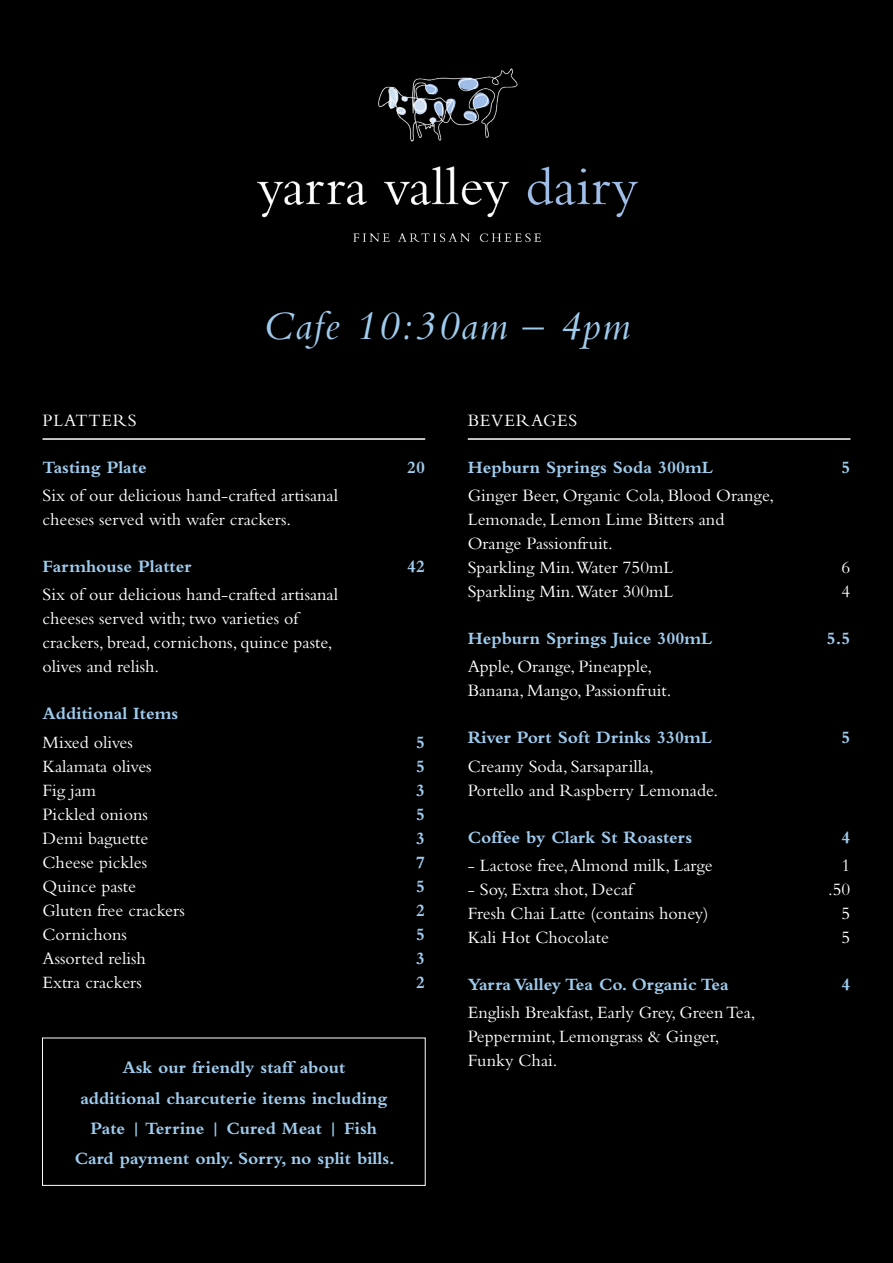
<style>
.page{position:relative;width:893px;height:1263px;background:#000}
.page>*{position:absolute;margin:0;border:0;box-sizing:border-box;transform-origin:0 0}
.t1{font:italic 42px "Bembo";letter-spacing:.04em;color:#9fcbed}
.t2{font:18px/24px "Bembo";color:#fff}
.t3{font:18px/24px "Bembo Std";color:#fff}
.t4{font:700 18px/30.2px "Bembo";color:#9fcbed;text-align:center}
.t5{font:18px "Bembo";letter-spacing:.04em;color:#fff}
.s1{font-family:"Bembo"}
.s2{font-family:"Bembo Std"}
</style>
<div class="page">
<hr style="left:43px;top:438px;width:382px;height:2px;background:#fff">
<hr style="left:468px;top:438px;width:382px;height:2px;background:#fff">
<img style="left:258px;top:68px;width:380px;height:174px">
<div style="left:42px;top:1037px;width:384px;height:149px;border:1px solid #fff"></div>
<h1 class="t1" style="left:262px;top:301px;width:370px">Cafe 10:30am – 4pm</h1>
<p class="t5" style="left:43px;top:409px;width:96px">PLATTERS</p>
<p class="t4" style="left:43px;top:452px;width:106px">Tasting Plate</p>
<p class="t4" style="left:407px;top:452px;width:19px">20</p>
<p class="t3" style="left:43px;top:483px;width:297px">Six of our delicious hand-crafted artisanal cheeses served with wafer crackers.</p>
<p class="t4" style="left:43px;top:551px;width:150px">Farmhouse Platter</p>
<p class="t4" style="left:407px;top:551px;width:19px">42</p>
<p class="t2" style="left:43px;top:582px;width:297px">Six of our delicious hand-crafted artisanal</p>
<p class="t3" style="left:43px;top:606px;width:291px"><span class="s1">ch</span>eeses served with; two varieties of crackers, bread, cornichons, quince paste, olives and relish.</p>
<p class="t4" style="left:43px;top:698px;width:137px">Additional Items</p>
<p class="t2" style="left:43px;top:730px;width:92px">Mixed olives</p>
<p class="t4" style="left:416px;top:727px;width:10px">5</p>
<p class="t2" style="left:43px;top:754px;width:111px">Kalamata olives</p>
<p class="t4" style="left:416px;top:751px;width:10px">5</p>
<p class="t2" style="left:43px;top:778px;width:55px">Fig jam</p>
<p class="t4" style="left:416px;top:775px;width:10px">3</p>
<p class="t2" style="left:43px;top:802px;width:107px">Pickled onions</p>
<p class="t4" style="left:416px;top:799px;width:10px">5</p>
<p class="t2" style="left:43px;top:826px;width:107px">Demi baguette</p>
<p class="t4" style="left:416px;top:823px;width:10px">3</p>
<p class="t2" style="left:43px;top:850px;width:106px">Cheese pickles</p>
<p class="t4" style="left:416px;top:847px;width:10px">7</p>
<p class="t2" style="left:43px;top:874px;width:95px">Quince paste</p>
<p class="t4" style="left:416px;top:871px;width:10px">5</p>
<p class="t2" style="left:43px;top:898px;width:144px">Gluten free crackers</p>
<p class="t4" style="left:416px;top:895px;width:10px">2</p>
<p class="t2" style="left:43px;top:922px;width:86px">Cornichons</p>
<p class="t4" style="left:416px;top:919px;width:10px">5</p>
<p class="t2" style="left:43px;top:946px;width:105px">Assorted relish</p>
<p class="t4" style="left:416px;top:943px;width:10px">3</p>
<p class="t2" style="left:43px;top:970px;width:101px">Extra crackers</p>
<p class="t4" style="left:416px;top:967px;width:10px">2</p>
<p class="t4" style="left:75px;top:1052px;width:321px">Ask our friendly staff about<br>additional charcuterie items including Pate | Terrine | Cured Meat | Fish Card payment only. Sorry, no split bills.</p>
<p class="t5" style="left:468px;top:409px;width:111px">BEVERAGES</p>
<p class="t4" style="left:468px;top:452px;width:247px">Hepburn Springs Soda 300mL</p>
<p class="t4" style="left:841px;top:452px;width:10px">5</p>
<p class="t2" style="left:468px;top:483px;width:308px">Ginger Beer, Organic Cola, Blood Orange,<br>Lemonade, Lemon Lime Bitters and<br>Orange Passionfruit.<br>Sparkling Min.Water 750mL</p>
<p class="t2" style="left:842px;top:555px;width:10px">6</p>
<p class="t2" style="left:468px;top:579px;width:207px">Sparkling Min.Water 300mL</p>
<p class="t2" style="left:842px;top:579px;width:10px">4</p>
<p class="t4" style="left:468px;top:623px;width:246px">Hepburn Springs Juice 300mL</p>
<p class="t4" style="left:827px;top:623px;width:25px">5.5</p>
<p class="t2" style="left:468px;top:654px;width:186px">Apple, Orange, Pin<span class="s2">eapple,</span></p>
<p class="t3" style="left:468px;top:678px;width:205px">Banana, Mango, Passionfruit.</p>
<p class="t4" style="left:468px;top:722px;width:245px">River Port Soft Drinks 330mL</p>
<p class="t4" style="left:841px;top:722px;width:10px">5</p>
<p class="t2" style="left:468px;top:754px;width:188px">Creamy Soda, Sa<span class="s2">rsaparilla,</span></p>
<p class="t3" style="left:468px;top:778px;width:252px">Portello and Raspberry Lemo<span class="s1">nade.</span></p>
<p class="t4" style="left:468px;top:822px;width:226px">Coffee by Clark St Roasters</p>
<p class="t4" style="left:841px;top:822px;width:10px">4</p>
<p class="t2" style="left:468px;top:853px;width:247px">- Lactose free, Almond m<span class="s2">ilk, Large</span></p>
<p class="t3" style="left:842px;top:853px;width:10px">1</p>
<p class="t3" style="left:468px;top:877px;width:167px">- Soy, Extra shot, Decaf</p>
<p class="t3" style="left:828px;top:877px;width:24px">.50</p>
<p class="t3" style="left:468px;top:901px;width:242px">Fresh Chai Latte (contains hon<span class="s1">ey)</span></p>
<p class="t2" style="left:842px;top:901px;width:10px">5</p>
<p class="t2" style="left:468px;top:925px;width:143px">Kali Hot Chocolate</p>
<p class="t2" style="left:842px;top:925px;width:10px">5</p>
<p class="t4" style="left:468px;top:969px;width:262px">Yarra Valley Tea Co. Organic Tea</p>
<p class="t4" style="left:841px;top:969px;width:10px">4</p>
<p class="t3" style="left:468px;top:1000px;width:289px"><span class="s1">English Breakfas</span>t, Early Grey, Green Tea,<br>Peppermint, Lemongrass &amp; Ginger,<br>Funky Chai.</p>
</div>
